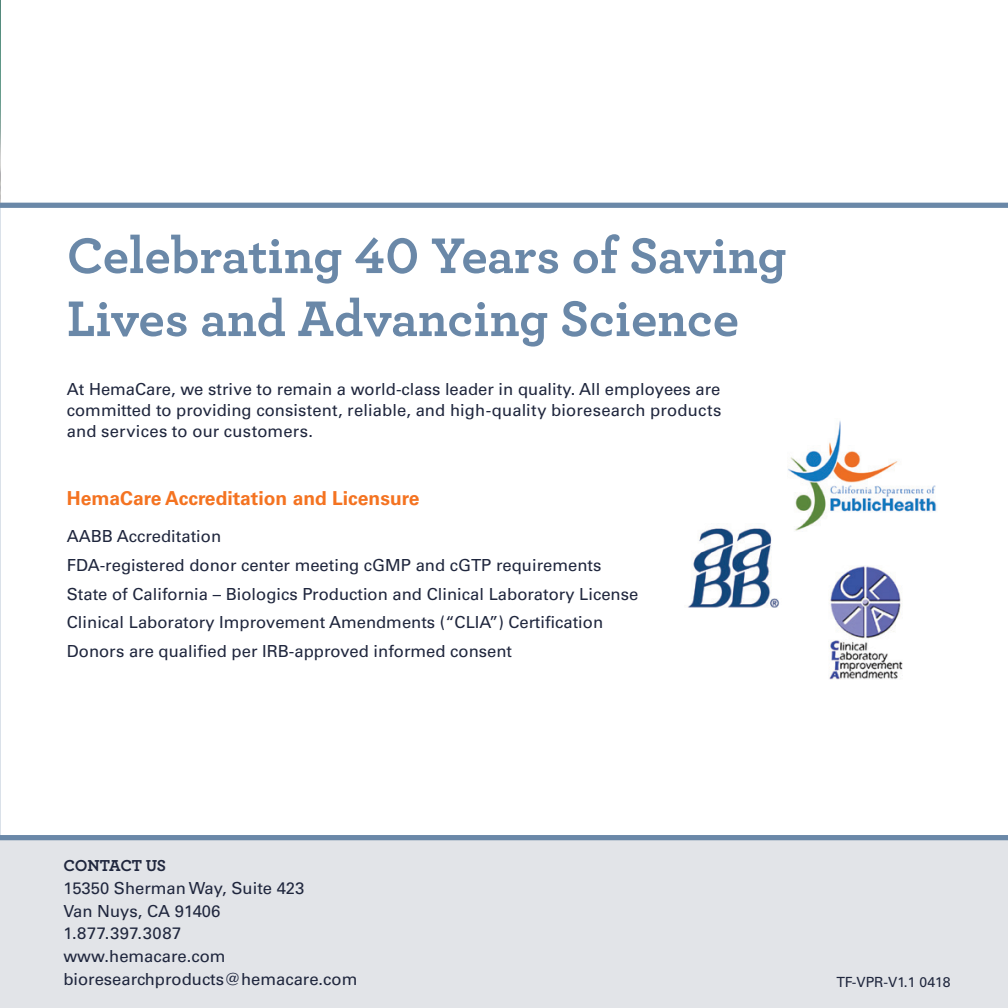
<style>
.page{position:relative;width:1008px;height:1008px;background:#fff}
.page>*{position:absolute;margin:0;border:0;box-sizing:border-box;transform-origin:0 0}
.t1{font:700 52.5px/63px "Archer";color:#6a88a8}
.t2{font:700 19.25px "Univers LT Std";color:#f47321}
.t3{font:16.62px/22.8px "Univers LT Std";color:#1f263d}
.t4{font:14px "Univers LT Std";color:#1f263d}
.s1{font-family:"Archer";font-weight:700}
</style>
<div class="page">
<div style="left:0;top:839px;width:1008px;height:169px;background:#e2e4e8"></div>
<img style="left:0;top:818px;width:1px;height:190px">
<img style="left:0;top:0;width:1px;height:203px">
<div style="left:0;top:835px;width:1008px;height:5px;background:#6a88a8"></div>
<div style="left:0;top:203px;width:1008px;height:5px;background:#6a88a8"></div>
<img style="left:688px;top:528px;width:92px;height:80px">
<img style="left:788px;top:420px;width:149px;height:111px">
<img style="left:829px;top:566px;width:74px;height:113px">
<p class="t1" style="left:67px;top:221px;width:721px">Celebrating 40 Years of Saving<br>Lives and Advancing Science</p>
<p class="t3" style="left:67px;top:379px;width:656px;line-height:21px;text-align:justify">At HemaCare, we strive to remain a world-class leader in quality. All employees are committed to providing consistent, reliable, and high-quality bioresearch products and services to our customers.</p>
<p class="t2" style="left:67px;top:487px;width:354px">HemaCare Accreditation and Licensure</p>
<p class="t3" style="left:67px;top:522px;width:573px;line-height:28.9px">AABB Accreditation<br>FDA-registered donor center meeting cGMP and cGTP requirements State of California – Biologics Production and Clinical Laboratory License Clinical Laboratory Improvement Amendments (“CLIA”) Certification Donors are qualified per IRB-approved informed consent</p>
<p class="t3" style="left:63px;top:854px;width:296px"><span class="s1">CONTACT US<br></span>15350 Sherman Way, Suite 423<br>Van Nuys, CA 91406<br>1.877.397.3087<br>www.hemacare.com bioresearchproducts@hemacare.com</p>
<p class="t4" style="left:836px;top:974px;width:116px">TF-VPR-V1.1 0418</p>
</div>
